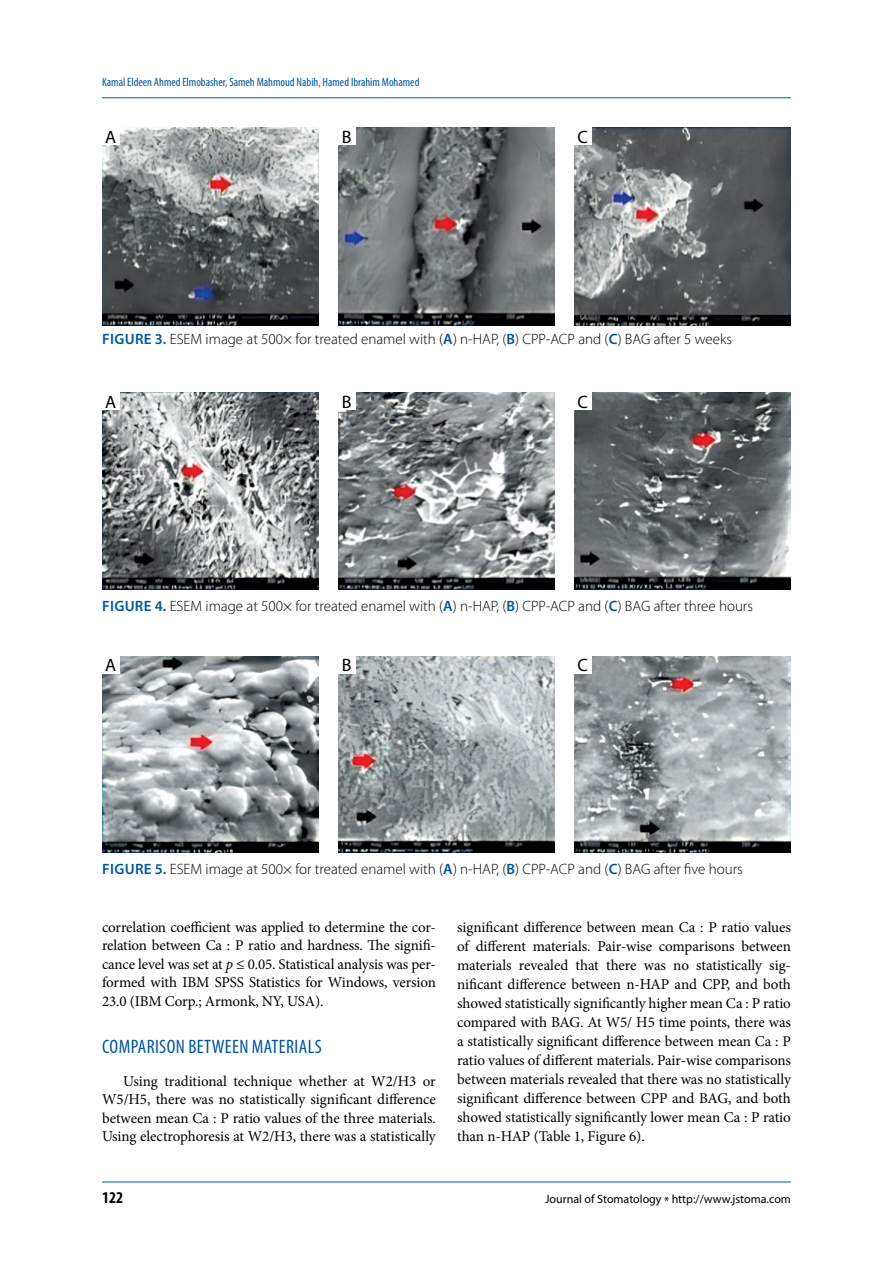
<style>
.page{position:relative;width:893px;height:1263px;background:#fff}
.page>*{position:absolute;margin:0;border:0;box-sizing:border-box;transform-origin:0 0}
.t1{font:condensed 19.5px "Myriad Pro";letter-spacing:.02em;color:#00579c}
.t2{font:18px "Myriad Pro";color:#000}
.t3{font:700 condensed 16.5px "Myriad Pro";color:#000}
.t4{font:15px/19px "Minion Pro";letter-spacing:-.01em;color:#000;text-align:justify}
.t5{font:300 15px "Myriad Pro";color:#000}
.t6{font:condensed 12px "Myriad Pro";color:#00579c}
.t7{font:12px "Myriad Pro";color:#000}
.s1{font-weight:600;color:#00579c}
.s2{font-style:italic}
</style>
<div class="page">
<hr style="left:102px;top:98px;width:689px;height:1px;background:#00579c">
<hr style="left:102px;top:1182px;width:689px;height:1px;background:#00579c">
<img style="left:102px;top:128px;width:217px;height:197px">
<img style="left:574px;top:128px;width:217px;height:197px">
<img style="left:338px;top:128px;width:217px;height:197px">
<div style="left:102px;top:128px;width:17px;height:17px;background:#fff"></div>
<div style="left:338px;top:128px;width:17px;height:17px;background:#fff"></div>
<div style="left:574px;top:128px;width:17px;height:17px;background:#fff"></div>
<img style="left:102px;top:393px;width:217px;height:196px">
<img style="left:574px;top:393px;width:217px;height:196px">
<img style="left:338px;top:393px;width:217px;height:196px">
<div style="left:102px;top:393px;width:17px;height:17px;background:#fff"></div>
<div style="left:338px;top:393px;width:17px;height:17px;background:#fff"></div>
<div style="left:574px;top:393px;width:17px;height:17px;background:#fff"></div>
<img style="left:102px;top:656px;width:217px;height:197px">
<img style="left:574px;top:656px;width:217px;height:197px">
<img style="left:338px;top:656px;width:217px;height:197px">
<div style="left:102px;top:656px;width:17px;height:17px;background:#fff"></div>
<div style="left:338px;top:656px;width:17px;height:17px;background:#fff"></div>
<div style="left:574px;top:656px;width:17px;height:17px;background:#fff"></div>
<p class="t6" style="left:102px;top:75px;width:319px">Kamal Eldeen Ahmed Elmobasher, Sameh Mahmoud Nabih, Hamed Ibrahim Mohamed</p>
<p class="t2" style="left:105px;top:126px;width:13px">A</p>
<p class="t2" style="left:342px;top:126px;width:11px">B</p>
<p class="t2" style="left:577px;top:126px;width:12px">C</p>
<p class="t5" style="left:102px;top:331px;width:631px"><span class="s1">FIGURE 3.</span> ESEM image at 500× for treated enamel with (<span class="s1">A</span>) n-HAP, (<span class="s1">B</span>) CPP-ACP and (<span class="s1">C</span>) BAG after 5 weeks</p>
<p class="t2" style="left:105px;top:391px;width:13px">A</p>
<p class="t2" style="left:342px;top:391px;width:11px">B</p>
<p class="t2" style="left:577px;top:391px;width:12px">C</p>
<p class="t5" style="left:102px;top:597px;width:652px"><span class="s1">FIGURE 4.</span> ESEM image at 500× for treated enamel with (<span class="s1">A</span>) n-HAP, (<span class="s1">B</span>) CPP-ACP and (<span class="s1">C</span>) BAG after three hours</p>
<p class="t2" style="left:105px;top:654px;width:13px">A</p>
<p class="t2" style="left:342px;top:654px;width:11px">B</p>
<p class="t2" style="left:577px;top:654px;width:12px">C</p>
<p class="t5" style="left:102px;top:861px;width:642px"><span class="s1">FIGURE 5.</span> ESEM image at 500× for treated enamel with (<span class="s1">A</span>) n-HAP, (<span class="s1">B</span>) CPP-ACP and (<span class="s1">C</span>) BAG after five hours</p>
<p class="t4" style="left:102px;top:918px;width:335px;line-height:18.5px">correlation coefficient was applied to determine the cor&shy;relation between Ca : P ratio and hardness. The signifi&shy;cance level was set at <span class="s2">p</span> ≤ 0.05. Statistical analysis was per&shy;formed with IBM SPSS Statistics for Windows, version 23.0 (IBM Corp.; Armonk, NY, USA).</p>
<h1 class="t1" style="left:102px;top:1034px;width:220px">Comparison between materials</h1>
<p class="t4" style="left:102px;top:1072px;width:335px;line-height:18.5px;text-indent:21px">Using traditional technique whether at W2/H3 or W5/H5, there was no statistically significant difference between mean Ca : P ratio values of the three materials.<br>Using electrophoresis at W2/H3, there was a statistically</p>
<p class="t4" style="left:457px;top:917px;width:335px">significant difference between mean Ca : P ratio values of different materials. Pair-wise comparisons between materials revealed that there was no statistically sig&shy;nificant difference between n-HAP and CPP, and both showed statistically significantly higher mean Ca : P ratio compared with BAG. At W5/ H5 time points, there was a statistically significant difference between mean Ca : P ratio values of different materials. Pair-wise comparisons between materials revealed that there was no statistically significant difference between CPP and BAG, and both showed statistically significantly lower mean Ca : P ratio than n-HAP (Table 1, Figure 6).</p>
<p class="t3" style="left:102px;top:1188px;width:23px">122</p>
<p class="t7" style="left:545px;top:1192px;width:247px">Journal of Stomatology * http://www.jstoma.com</p>
</div>
